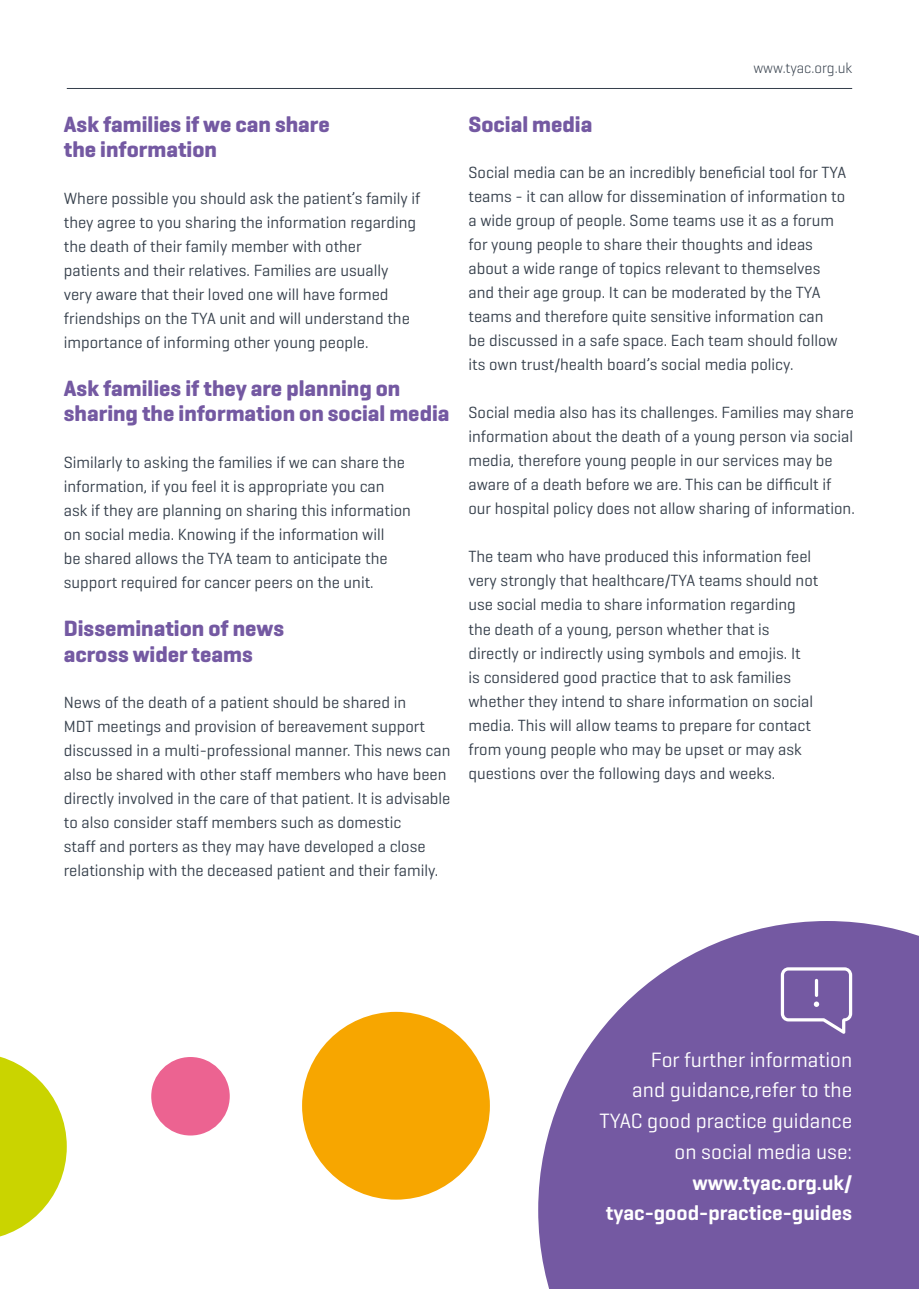
<style>
.page{position:relative;width:919px;height:1289px;background:#fff}
.page>*{position:absolute;margin:0;border:0;box-sizing:border-box;transform-origin:0 0}
.t1{font:700 22.5px/25.5px "Geogrotesque";color:#7459a2}
.t2{font:21.15px/30.8px "Geogrotesque";color:#fff;text-align:right}
.t3{font:600 21.15px "Geogrotesque";color:#fff}
.t4{font:16.5px/24px "Geogrotesque";color:#353f4b}
.t5{font:300 15px "Geogrotesque";color:#353f4b}
.s1{font-weight:600}
</style>
<div class="page">
<hr style="left:67px;top:88px;width:785px;height:1px;background:#353f4b">
<svg style="left:538px;top:921px;width:380px;height:367px;background:#876fae"></svg>
<svg style="left:780px;top:967px;width:72px;height:67px;background:#8c76b2"></svg>
<svg style="left:0;top:1056px;width:67px;height:181px"></svg>
<div style="left:302px;top:1011px;width:188px;height:188px;background:#f7a600;border-radius:50%"></div>
<div style="left:151px;top:1056px;width:79px;height:79px;background:#ec6391;border-radius:50%"></div>
<p class="t1" style="left:64px;top:111px;width:267px">Ask families if we can share the information</p>
<p class="t4" style="left:64px;top:186px;width:358px">Where possible you should ask the patient’s family if they agree to you sharing the information regarding the death of their family member with other patients and their relatives. Families are usually very aware that their loved one will have formed friendships on the TYA unit and will understand the importance of informing other young people.</p>
<p class="t1" style="left:64px;top:375px;width:387px">Ask families if they are planning on sharing the information on social media</p>
<p class="t4" style="left:64px;top:450px;width:348px">Similarly to asking the families if we can share the information, if you feel it is appropriate you can ask if they are planning on sharing this information on social media. Knowing if the information will<br>be shared allows the TYA team to anticipate the support required for cancer peers on the unit.</p>
<p class="t1" style="left:64px;top:615px;width:222px">Dissemination of news across wider teams</p>
<p class="t4" style="left:64px;top:690px;width:388px">News of the death of a patient should be shared in<br>MDT meetings and provision of bereavement support discussed in a multi-professional manner. This news can also be shared with other staff members who have been directly involved in the care of that patient. It is advisable to also consider staff members such as domestic<br>staff and porters as they may have developed a close relationship with the deceased patient and their family.</p>
<p class="t5" style="left:753px;top:59px;width:100px">www.tyac.org.uk</p>
<p class="t1" style="left:468px;top:111px;width:125px">Social media</p>
<p class="t4" style="left:468px;top:160px;width:379px">Social media can be an incredibly beneficial tool for TYA teams - it can allow for dissemination of information to a wide group of people. Some teams use it as a forum for young people to share their thoughts and ideas about a wide range of topics relevant to themselves and their age group. It can be moderated by the TYA teams and therefore quite sensitive information can<br>be discussed in a safe space. Each team should follow its own trust/health board’s social media policy.</p>
<p class="t4" style="left:468px;top:400px;width:388px">Social media also has its challenges. Families may share information about the death of a young person via social media, therefore young people in our services may be aware of a death before we are. This can be difficult if our hospital policy does not allow sharing of information.</p>
<p class="t4" style="left:468px;top:544px;width:351px">The team who have produced this information feel very strongly that healthcare/TYA teams should not use social media to share information regarding the death of a young, person whether that is directly or indirectly using symbols and emojis. It<br>is considered good practice that to ask families whether they intend to share information on social media. This will allow teams to prepare for contact from young people who may be upset or may ask questions over the following days and weeks.</p>
<p class="t2" style="left:599px;top:1043px;width:254px">For further information<br>and guidance,refer to the<br>TYAC good practice guidance on social media use: <span class="s1">www.tyac.org.uk/</span></p>
<p class="t3" style="left:605px;top:1199px;width:248px">tyac-good-practice-guides</p>
</div>
